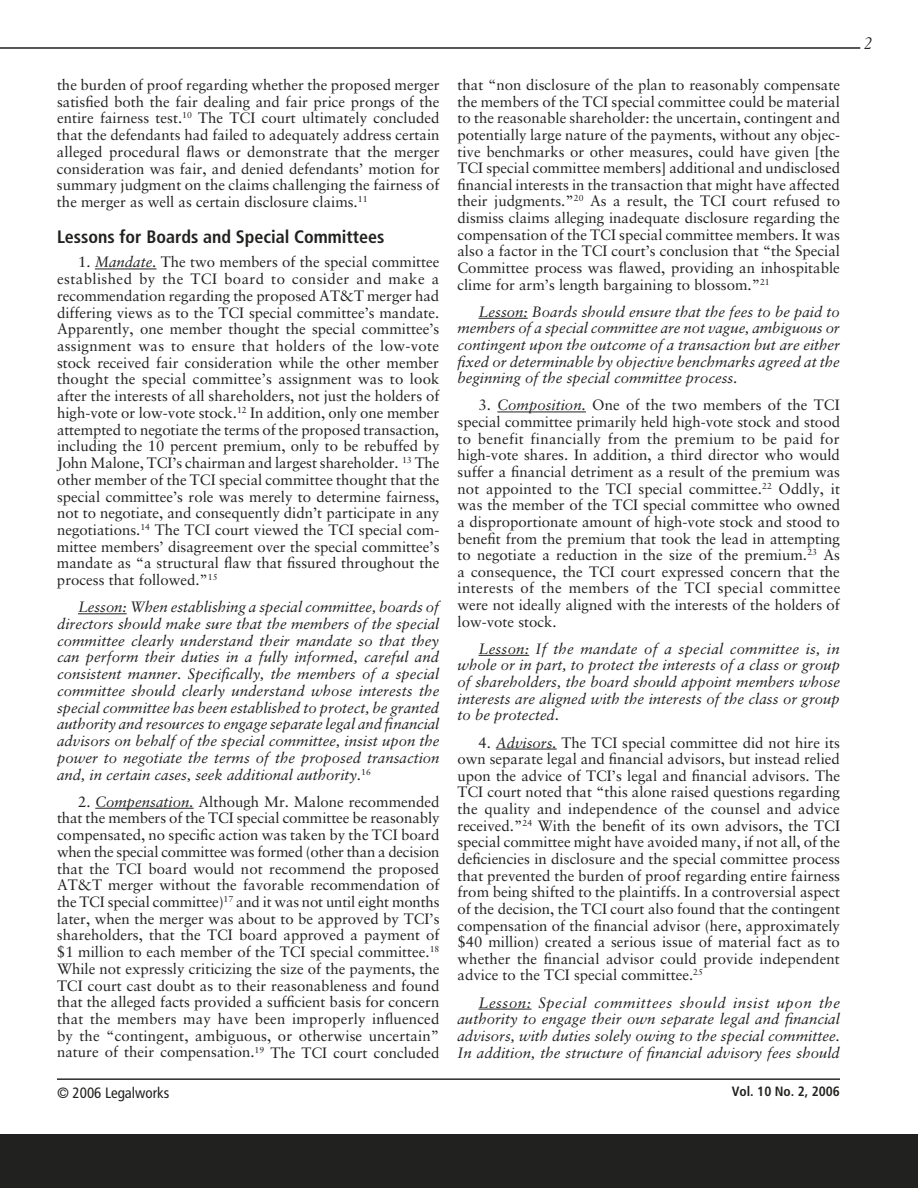
<style>
.page{position:relative;width:918px;height:1188px;background:#fff}
.page>*{position:absolute;margin:0;border:0;box-sizing:border-box;transform-origin:0 0}
.t1{font:700 condensed 18px "Frutiger";color:#212120}
.t2{font:italic 18px "Elegant Garamond BT";color:#212120}
.t3{font:15px/16.6px "Sabon";color:#212120;text-align:justify}
.t4{font:italic 15px/16.6px "Sabon";color:#212120;text-align:justify}
.t5{font:condensed 15px "Frutiger";color:#212120}
.t6{font:700 condensed 13.5px "Frutiger";color:#212120}
.s1{font-style:italic}
</style>
<div class="page">
<div style="left:0;top:1134px;width:918px;height:54px;background:#212120"></div>
<hr style="left:0;top:47px;width:860px;height:2px;background:#212120">
<hr style="left:57px;top:1079px;width:783px;height:1px;background:#212120">
<hr style="left:95px;top:269px;width:62px;height:1px;background:#212120">
<hr style="left:78px;top:613px;width:49px;height:1px;background:#212120">
<hr style="left:95px;top:808px;width:99px;height:1px;background:#212120">
<hr style="left:478px;top:318px;width:50px;height:1px;background:#212120">
<hr style="left:497px;top:412px;width:89px;height:1px;background:#212120">
<hr style="left:478px;top:655px;width:51px;height:1px;background:#212120">
<hr style="left:496px;top:749px;width:61px;height:1px;background:#212120">
<hr style="left:478px;top:1009px;width:54px;height:1px;background:#212120">
<p class="t3" style="left:57px;top:76px;width:384px">the burden of proof regarding whether the proposed merger satisfied both the fair dealing and fair price prongs of the entire fairness test.<sup>10</sup> The TCI court ultimately concluded that the defendants had failed to adequately address certain alleged procedural flaws or demonstrate that the merger consideration was fair, and denied defendants’ motion for summary judgment on the claims challenging the fairness of the merger as well as certain disclosure claims.<sup>11</sup></p>
<p class="t1" style="left:57px;top:226px;width:329px">Lessons for Boards and Special Committees</p>
<p class="t3" style="left:57px;top:254px;width:384px;text-indent:21px">1. <span class="s1">Mandate.</span> The two members of the special committee established by the TCI board to consider and make a recommendation regarding the proposed AT&amp;T merger had differing views as to the TCI special committee’s mandate.<br>Apparently, one member thought the special committee’s assignment was to ensure that holders of the low-vote stock received fair consideration while the other member thought the special committee’s assignment was to look after the interests of all shareholders, not just the holders of high-vote or low-vote stock.<sup>12</sup> In addition, only one member attempted to negotiate the terms of the proposed transaction, including the 10 percent premium, only to be rebuffed by John Malone, TCI’s chairman and largest shareholder. <sup>13</sup> The other member of the TCI special committee thought that the special committee’s role was merely to determine fairness, not to negotiate, and consequently didn’t participate in any negotiations.<sup>14</sup> The TCI court viewed the TCI special com&shy;mittee members’ disagreement over the special committee’s mandate as “a structural flaw that fissured throughout the process that followed.”<sup>15</sup></p>
<p class="t4" style="left:57px;top:599px;width:384px;text-indent:21px">Lesson: When establishing a special committee, boards of directors should make sure that the members of the special committee clearly understand their mandate so that they can perform their duties in a fully informed, careful and consistent manner. Specifically, the members of a special committee should clearly understand whose interests the special committee has been established to protect, be granted authority and resources to engage separate legal and financial advisors on behalf of the special committee, insist upon the power to negotiate the terms of the proposed transaction and, in certain cases, seek additional authority.<sup>16</sup></p>
<p class="t3" style="left:57px;top:793px;width:384px;text-indent:21px">2. <span class="s1">Compensation.</span> Although Mr. Malone recommended that the members of the TCI special committee be reasonably compensated, no specific action was taken by the TCI board when the special committee was formed (other than a decision that the TCI board would not recommend the proposed AT&amp;T merger without the favorable recommendation of the TCI special committee)<sup>17</sup> and it was not until eight months later, when the merger was about to be approved by TCI’s shareholders, that the TCI board approved a payment of $1 million to each member of the TCI special committee.<sup>18<br></sup>While not expressly criticizing the size of the payments, the TCI court cast doubt as to their reasonableness and found that the alleged facts provided a sufficient basis for concern that the members may have been improperly influenced by the “contingent, ambiguous, or otherwise uncertain” nature of their compensation.<sup>19</sup> The TCI court concluded</p>
<p class="t3" style="left:457px;top:76px;width:384px">that “non disclosure of the plan to reasonably compensate the members of the TCI special committee could be material to the reasonable shareholder: the uncertain, contingent and potentially large nature of the payments, without any objec&shy;tive benchmarks or other measures, could have given [the TCI special committee members] additional and undisclosed financial interests in the transaction that might have affected their judgments.”<sup>20</sup> As a result, the TCI court refused to dismiss claims alleging inadequate disclosure regarding the compensation of the TCI special committee members. It was also a factor in the TCI court’s conclusion that “the Special Committee process was flawed, providing an inhospitable clime for arm’s length bargaining to blossom.”<sup>21</sup></p>
<p class="t4" style="left:457px;top:303px;width:384px;text-indent:21px">Lesson: Boards should ensure that the fees to be paid to members of a special committee are not vague, ambiguous or contingent upon the outcome of a transaction but are either fixed or determinable by objective benchmarks agreed at the beginning of the special committee process.</p>
<p class="t3" style="left:458px;top:397px;width:384px;text-indent:21px">3. <span class="s1">Composition.</span> One of the two members of the TCI special committee primarily held high-vote stock and stood to benefit financially from the premium to be paid for high-vote shares. In addition, a third director who would suffer a financial detriment as a result of the premium was not appointed to the TCI special committee.<sup>22</sup> Oddly, it was the member of the TCI special committee who owned a disproportionate amount of high-vote stock and stood to benefit from the premium that took the lead in attempting to negotiate a reduction in the size of the premium.<sup>23</sup> As a consequence, the TCI court expressed concern that the interests of the members of the TCI special committee were not ideally aligned with the interests of the holders of low-vote stock.</p>
<p class="t4" style="left:458px;top:640px;width:384px;text-indent:21px">Lesson: If the mandate of a special committee is, in whole or in part, to protect the interests of a class or group of shareholders, the board should appoint members whose interests are aligned with the interests of the class or group to be protected.</p>
<p class="t3" style="left:458px;top:734px;width:384px;text-indent:21px">4. <span class="s1">Advisors.</span> The TCI special committee did not hire its own separate legal and financial advisors, but instead relied upon the advice of TCI’s legal and financial advisors. The TCI court noted that “this alone raised questions regarding the quality and independence of the counsel and advice received.”<sup>24</sup> With the benefit of its own advisors, the TCI special committee might have avoided many, if not all, of the deficiencies in disclosure and the special committee process that prevented the burden of proof regarding entire fairness from being shifted to the plaintiffs. In a controversial aspect of the decision, the TCI court also found that the contingent compensation of the financial advisor (here, approximately $40 million) created a serious issue of material fact as to whether the financial advisor could provide independent advice to the TCI special committee.<sup>25</sup></p>
<p class="t4" style="left:457px;top:994px;width:384px;text-indent:21px">Lesson: Special committees should insist upon the authority to engage their own separate legal and financial advisors, with duties solely owing to the special committee.<br>In addition, the structure of financial advisory fees should</p>
<p class="t5" style="left:57px;top:1084px;width:114px">© 2006 Legalworks</p>
<p class="t6" style="left:732px;top:1083px;width:110px">Vol. 10 No. 2, 2006</p>
<p class="t2" style="left:864px;top:33px;width:10px">2</p>
</div>
